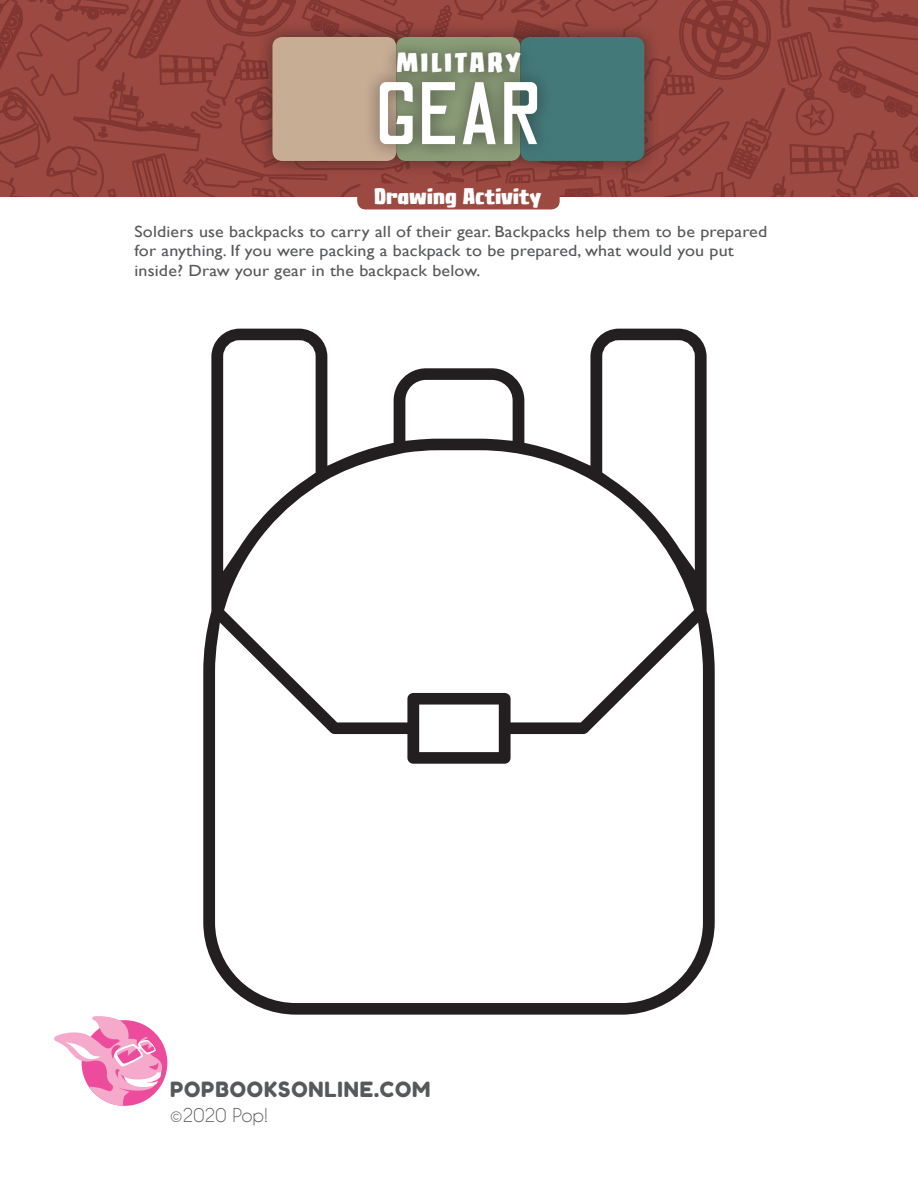
<style>
.page{position:relative;width:918px;height:1188px;background:#fff}
.page>*{position:absolute;margin:0;border:0;box-sizing:border-box;transform-origin:0 0}
.t1{font:88.5px "Odibee Sans";color:#fff}
.t2{font:800 25.95px "CC Mega City Downtown";letter-spacing:.085em;color:#fff}
.Popbooksonline{font:21px "Fredoka One";letter-spacing:.04em;color:#57585a}
.front_cover_-_series{font:800 21px "CC Mega City Downtown";letter-spacing:-.005em;color:#fff}
.Copyright_2018{font:18px "Caviar Dreams";color:#57585a}
.Directions{font:16.2px/19.5px "Gill Sans";letter-spacing:.01em;color:#57585a;scale:1.11 1}
</style>
<div class="page">
<svg style="left:54px;top:1016px;width:109px;height:90px"></svg>
<svg style="left:0;top:0;width:918px;height:197px;background:#95443d"></svg>
<div style="left:256px;top:21px;width:404px;height:156px;background:#231f20;opacity:.6"></div>
<div style="left:272px;top:37px;width:124px;height:124px;background:#c8ad95;border-radius:10px"></div>
<div style="left:520px;top:37px;width:124px;height:124px;background:#44797a;border-radius:10px"></div>
<div style="left:381px;top:37px;width:154px;height:51px;background:#231f20;opacity:.6"></div>
<div style="left:363px;top:66px;width:190px;height:95px;background:#231f20;opacity:.6"></div>
<div style="left:357px;top:183px;width:203px;height:26px;background:#9c4941;border-radius:9px"></div>
<svg style="left:203px;top:328px;width:512px;height:687px"></svg>
<p class="t2" style="left:396px;top:51px;width:126px">MILITARY</p>
<p class="t1" style="left:374px;top:68px;width:170px">GEAR</p>
<p class="front_cover_-_series" style="left:374px;top:187px;width:169px">Drawing Activity</p>
<p class="Directions" style="left:134px;top:222px;width:572px">Soldiers use backpacks to carry all of their gear. Backpacks help them to be prepared for anything. If you were packing a backpack to be prepared, what would you put inside? Draw your gear in the backpack below.</p>
<p class="Popbooksonline" style="left:170px;top:1077px;width:262px">POPBOOKSONLINE.COM</p>
<p class="Copyright_2018" style="left:170px;top:1105px;width:100px">©2020 Pop!</p>
</div>
